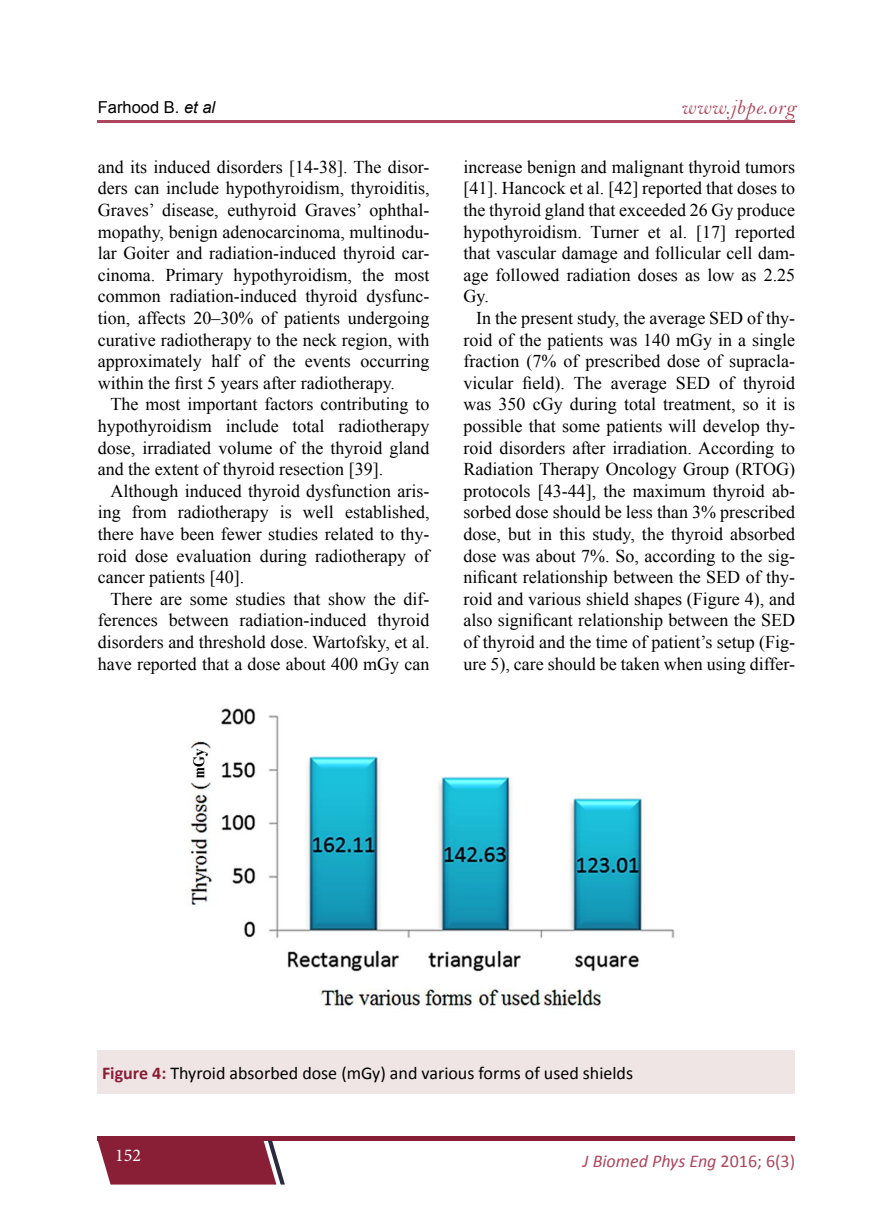
<style>
.page{position:relative;width:893px;height:1212px;background:#fff}
.page>*{position:absolute;margin:0;border:0;box-sizing:border-box;transform-origin:0 0}
.t1{font:21px "Bell MT Italic";letter-spacing:.03em;color:#ad465c}
.t2{font:18px/21.6px "Times New Roman";color:#000;text-align:justify}
.t3{font:18px "Calibri";color:#000}
.t4{font:italic 18px "Calibri";color:#ad465c}
.t5{font:18px "Minion Pro";color:#fff}
.t6{font:16.5px "Arial";color:#000}
.s1{font-style:italic}
.s2{font-weight:700;color:#891f36}
.s3{font-style:normal}
</style>
<div class="page">
<div style="left:98px;top:1136px;width:697px;height:5px;background:#891f36"></div>
<svg style="left:98px;top:1141px;width:187px;height:43px;background:#913348"></svg>
<hr style="left:98px;top:120px;width:697px;height:2px;background:#ad465c">
<img style="left:189px;top:708px;width:486px;height:300px">
<div style="left:98px;top:1050px;width:697px;height:44px;background:#f0e5e5"></div>
<p class="t6" style="left:98px;top:97px;width:119px">Farhood B. <span class="s1">et al</span></p>
<p class="t1" style="left:681px;top:94px;width:116px">www.jbpe.org</p>
<p class="t2" style="left:98px;top:156px;width:333px">and its induced disorders [14-38]. The disor&shy;ders can include hypothyroidism, thyroiditis, Graves’ disease, euthyroid Graves’ ophthal&shy;mopathy, benign adenocarcinoma, multinodu&shy;lar Goiter and radiation-induced thyroid car&shy;cinoma. Primary hypothyroidism, the most common radiation-induced thyroid dysfunc&shy;tion, affects 20–30% of patients undergoing curative radiotherapy to the neck region, with approximately half of the events occurring within the first 5 years after radiotherapy.</p>
<p class="t2" style="left:98px;top:393px;width:333px;text-indent:13px">The most important factors contributing to hypothyroidism include total radiotherapy dose, irradiated volume of the thyroid gland and the extent of thyroid resection [39].</p>
<p class="t2" style="left:98px;top:480px;width:333px;text-indent:13px">Although induced thyroid dysfunction aris&shy;ing from radiotherapy is well established, there have been fewer studies related to thy&shy;roid dose evaluation during radiotherapy of cancer patients [40].</p>
<p class="t2" style="left:98px;top:588px;width:333px;text-indent:13px">There are some studies that show the dif&shy;ferences between radiation-induced thyroid disorders and threshold dose. Wartofsky, et al. have reported that a dose about 400 mGy can</p>
<p class="t2" style="left:463px;top:156px;width:333px">increase benign and malignant thyroid tumors [41]. Hancock et al. [42] reported that doses to the thyroid gland that exceeded 26 Gy produce hypothyroidism. Turner et al. [17] reported that vascular damage and follicular cell dam&shy;age followed radiation doses as low as 2.25<br>Gy.</p>
<p class="t2" style="left:463px;top:307px;width:333px;text-indent:13px">In the present study, the average SED of thy&shy;roid of the patients was 140 mGy in a single fraction (7% of prescribed dose of supracla&shy;vicular field). The average SED of thyroid was 350 cGy during total treatment, so it is possible that some patients will develop thy&shy;roid disorders after irradiation. According to Radiation Therapy Oncology Group (RTOG) protocols [43-44], the maximum thyroid ab&shy;sorbed dose should be less than 3% prescribed dose, but in this study, the thyroid absorbed dose was about 7%. So, according to the sig&shy;nificant relationship between the SED of thy&shy;roid and various shield shapes (Figure 4), and also significant relationship between the SED of thyroid and the time of patient’s setup (Fig&shy;ure 5), care should be taken when using differ-</p>
<p class="t3" style="left:102px;top:1061px;width:533px"><span class="s2">Figure 4:</span> Thyroid absorbed dose (mGy) and various forms of used shields</p>
<p class="t5" style="left:115px;top:1143px;width:27px">152</p>
<p class="t4" style="left:583px;top:1148px;width:214px">J Biomed Phys Eng <span class="s3">2016; 6(3)</span></p>
</div>
